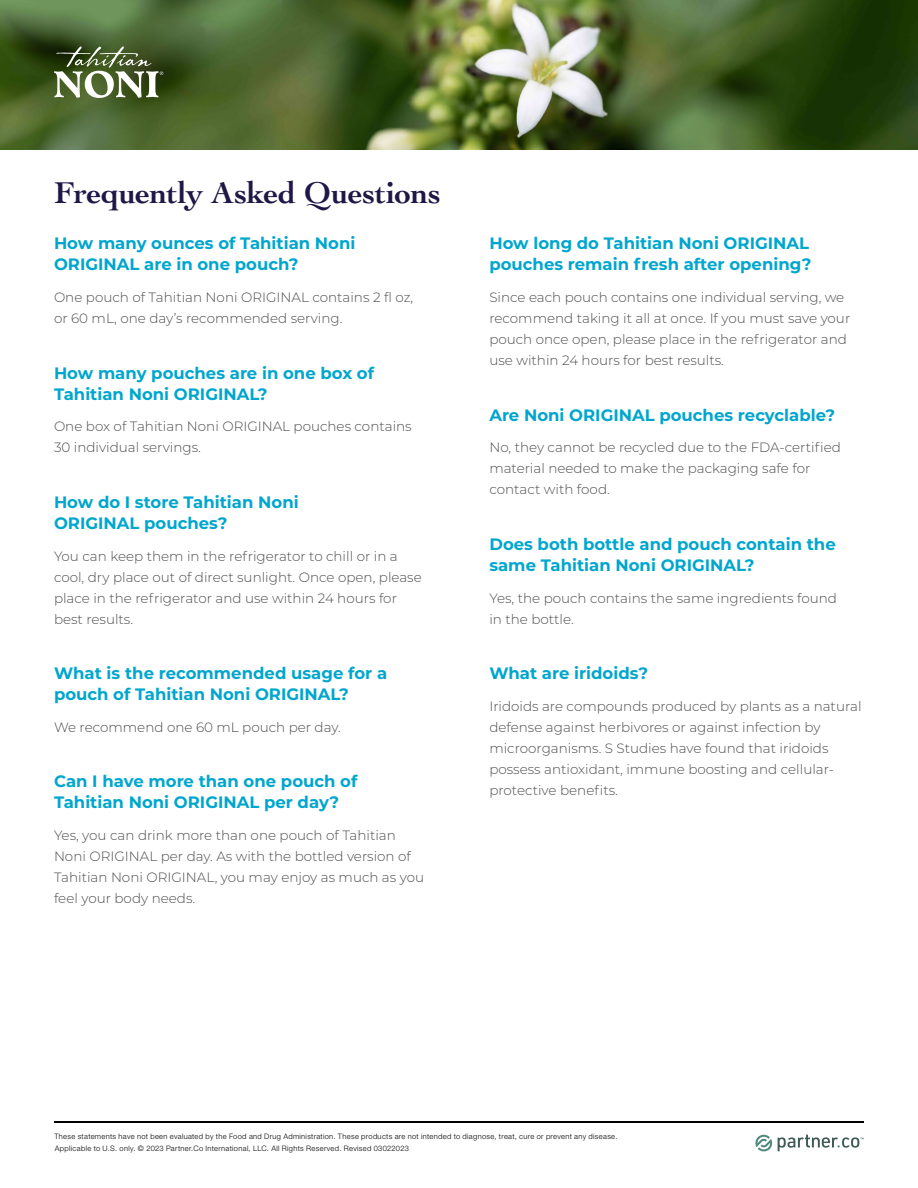
<style>
.page{position:relative;width:918px;height:1188px;background:#fff}
.page>*{position:absolute;margin:0;border:0;box-sizing:border-box;transform-origin:0 0}
.t1{font:700 31.5px "Cochin";letter-spacing:-.01em;color:#201747}
.t2{font:700 16.5px/21px "Montserrat";color:#00a6ce}
.t3{font:300 13.5px/21px "Montserrat";color:#4d4d4d}
.t4{font:300 7.5px/12px "Helvetica Neue LT Pro";letter-spacing:.045em;color:#000}
</style>
<div class="page">
<hr style="left:54px;top:1121px;width:810px;height:2px;background:#000">
<svg style="left:755px;top:1134px;width:109px;height:18px"></svg>
<img style="left:0;top:0;width:918px;height:149px">
<svg style="left:54px;top:46px;width:109px;height:52px"></svg>
<h1 class="t1" style="left:54px;top:171px;width:388px">Frequently Asked Questions</h1>
<p class="t2" style="left:54px;top:232px;width:303px">How many ounces of Tahitian Noni<br>ORIGINAL are in one pouch?</p>
<p class="t3" style="left:54px;top:286px;width:361px">One pouch of Tahitian Noni ORIGINAL contains 2 fl oz, or 60 mL, one day’s recommended serving.</p>
<p class="t2" style="left:54px;top:361px;width:322px">How many pouches are in one box of<br>Tahitian Noni ORIGINAL?</p>
<p class="t3" style="left:54px;top:416px;width:359px">One box of Tahitian Noni ORIGINAL pouches contains<br>30 individual servings.</p>
<p class="t2" style="left:54px;top:491px;width:246px">How do I store Tahitian Noni<br>ORIGINAL pouches?</p>
<p class="t3" style="left:54px;top:545px;width:369px">You can keep them in the refrigerator to chill or in a cool, dry place out of direct sunlight. Once open, please place in the refrigerator and use within 24 hours for best results.</p>
<p class="t2" style="left:54px;top:662px;width:335px">What is the recommended usage for a pouch of Tahitian Noni ORIGINAL?</p>
<p class="t3" style="left:54px;top:716px;width:288px">We recommend one 60 mL pouch per day.</p>
<p class="t2" style="left:54px;top:770px;width:305px">Can I have more than one pouch of<br>Tahitian Noni ORIGINAL per day?</p>
<p class="t3" style="left:54px;top:825px;width:372px">Yes, you can drink more than one pouch of Tahitian Noni ORIGINAL per day. As with the bottled version of Tahitian Noni ORIGINAL, you may enjoy as much as you feel your body needs.</p>
<p class="t2" style="left:489px;top:232px;width:324px">How long do Tahitian Noni ORIGINAL pouches remain fresh after opening?</p>
<p class="t3" style="left:489px;top:286px;width:362px">Since each pouch contains one individual serving, we recommend taking it all at once. If you must save your pouch once open, please place in the refrigerator and use within 24 hours for best results.</p>
<p class="t2" style="left:489px;top:403px;width:347px">Are Noni ORIGINAL pouches recyclable?</p>
<p class="t3" style="left:489px;top:437px;width:353px">No, they cannot be recycled due to the FDA-certified material needed to make the packaging safe for contact with food.</p>
<p class="t2" style="left:489px;top:533px;width:348px">Does both bottle and pouch contain the same Tahitian Noni ORIGINAL?</p>
<p class="t3" style="left:489px;top:587px;width:349px">Yes, the pouch contains the same ingredients found in the bottle.</p>
<p class="t2" style="left:489px;top:662px;width:160px">What are iridoids?</p>
<p class="t3" style="left:489px;top:695px;width:374px">Iridoids are compounds produced by plants as a natural defense against herbivores or against infection by microorganisms. S Studies have found that iridoids possess antioxidant, immune boosting and cellular&shy;protective benefits.</p>
<p class="t4" style="left:54px;top:1131px;width:565px">These statements have not been evaluated by the Food and Drug Administration. These products are not intended to diagnose, treat, cure or prevent any disease.<br>Applicable to U.S. only. © 2023 Partner.Co International, LLC. All Rights Reserved. Revised 03022023</p>
</div>
